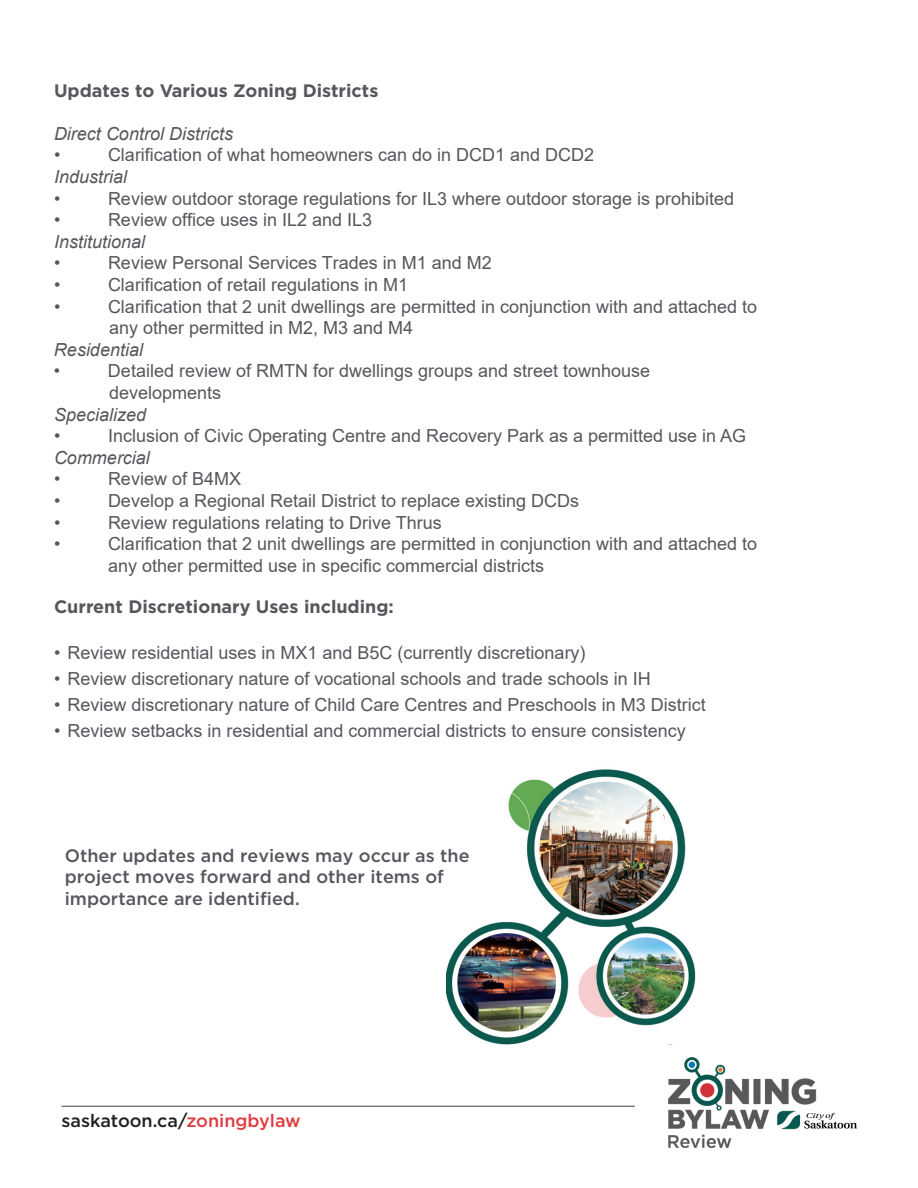
<style>
.page{position:relative;width:918px;height:1188px;background:#fff}
.page>*{position:absolute;margin:0;border:0;box-sizing:border-box;transform-origin:0 0}
.t1{font:18px/21.6px "Arial";color:#55575c}
.text{font:18px "Arial";color:#55575d}
.t2{font:500 18px/21.6px "Gotham";color:#54575d}
.t3{font:italic 18px "Arial";color:#55575c}
.text-2{font:700 18px "Gotham";color:#55575d}
.t4{font:700 18px "Gotham";color:#55575c}
.t5{font:500 18px "Gotham";color:#231f20}
.s1{font-style:italic}
.s2{color:#df3b40}
</style>
<div class="page">
<hr style="left:62px;top:1106px;width:573px;height:1px;background:#55575c">
<img style="left:668px;top:1057px;width:189px;height:91px">
<img style="left:447px;top:769px;width:249px;height:276px">
<div style="left:560px;top:1027px;width:105px;height:42px;background:#fff"></div>
<p class="t4" style="left:54px;top:78px;width:326px">Updates to Various Zoning Districts</p>
<p class="t3" style="left:54px;top:122px;width:181px">Direct Control Districts</p>
<p class="t1" style="left:54px;top:144px;width:8px">•</p>
<p class="t1" style="left:54px;top:144px;width:542px;text-indent:54px">Clarification of what homeowners can do in DCD1 and DCD2<br><span class="s1">Industrial<br></span>•</p>
<p class="t1" style="left:108px;top:187px;width:628px">Review outdoor storage regulations for IL3 where outdoor storage is prohibited</p>
<p class="t1" style="left:54px;top:209px;width:320px;text-indent:54px">Review office uses in IL2 and IL3<br><span class="s1">Institutional<br></span>•</p>
<p class="t1" style="left:54px;top:209px;width:8px">•</p>
<p class="t1" style="left:108px;top:252px;width:385px">Review Personal Services Trades in M1 and M2</p>
<p class="t1" style="left:54px;top:274px;width:8px">•</p>
<p class="t1" style="left:108px;top:274px;width:302px">Clarification of retail regulations in M1</p>
<p class="t1" style="left:54px;top:295px;width:8px">•</p>
<p class="t1" style="left:108px;top:295px;width:651px">Clarification that 2 unit dwellings are permitted in conjunction with and attached to</p>
<p class="t1" style="left:109px;top:317px;width:306px">any other permitted in M2, M3 and M4</p>
<p class="t3" style="left:54px;top:338px;width:91px">Residential</p>
<p class="t1" style="left:54px;top:360px;width:8px">•</p>
<p class="t1" style="left:108px;top:360px;width:544px">Detailed review of RMTN for dwellings groups and street townhouse developments</p>
<p class="t3" style="left:54px;top:403px;width:94px">Specialized</p>
<p class="t1" style="left:54px;top:425px;width:8px">•</p>
<p class="t1" style="left:108px;top:425px;width:640px">Inclusion of Civic Operating Centre and Recovery Park as a permitted use in AG</p>
<p class="t3" style="left:54px;top:446px;width:97px">Commercial</p>
<p class="t1" style="left:54px;top:468px;width:8px">•</p>
<p class="t1" style="left:108px;top:468px;width:135px">Review of B4MX</p>
<p class="t1" style="left:54px;top:490px;width:8px">•</p>
<p class="t1" style="left:108px;top:490px;width:473px">Develop a Regional Retail District to replace existing DCDs</p>
<p class="t1" style="left:54px;top:511px;width:8px">•</p>
<p class="t1" style="left:108px;top:511px;width:335px">Review regulations relating to Drive Thrus</p>
<p class="t1" style="left:54px;top:533px;width:8px">•</p>
<p class="t1" style="left:108px;top:533px;width:651px">Clarification that 2 unit dwellings are permitted in conjunction with and attached to any other permitted use in specific commercial districts</p>
<p class="text-2" style="left:54px;top:595px;width:341px">Current Discretionary Uses including:</p>
<p class="text" style="left:54px;top:640px;width:533px">• Review residential uses in MX1 and B5C (currently discretionary)</p>
<p class="text" style="left:54px;top:666px;width:598px">• Review discretionary nature of vocational schools and trade schools in IH</p>
<p class="text" style="left:54px;top:692px;width:653px">• Review discretionary nature of Child Care Centres and Preschools in M3 District</p>
<p class="text" style="left:54px;top:719px;width:633px">• Review setbacks in residential and commercial districts to ensure consistency</p>
<p class="t2" style="left:65px;top:844px;width:406px">Other updates and reviews may occur as the project moves forward and other items of importance are identified.</p>
<p class="t5" style="left:62px;top:1109px;width:241px">saskatoon.ca/<span class="s2">zoningbylaw</span></p>
</div>
